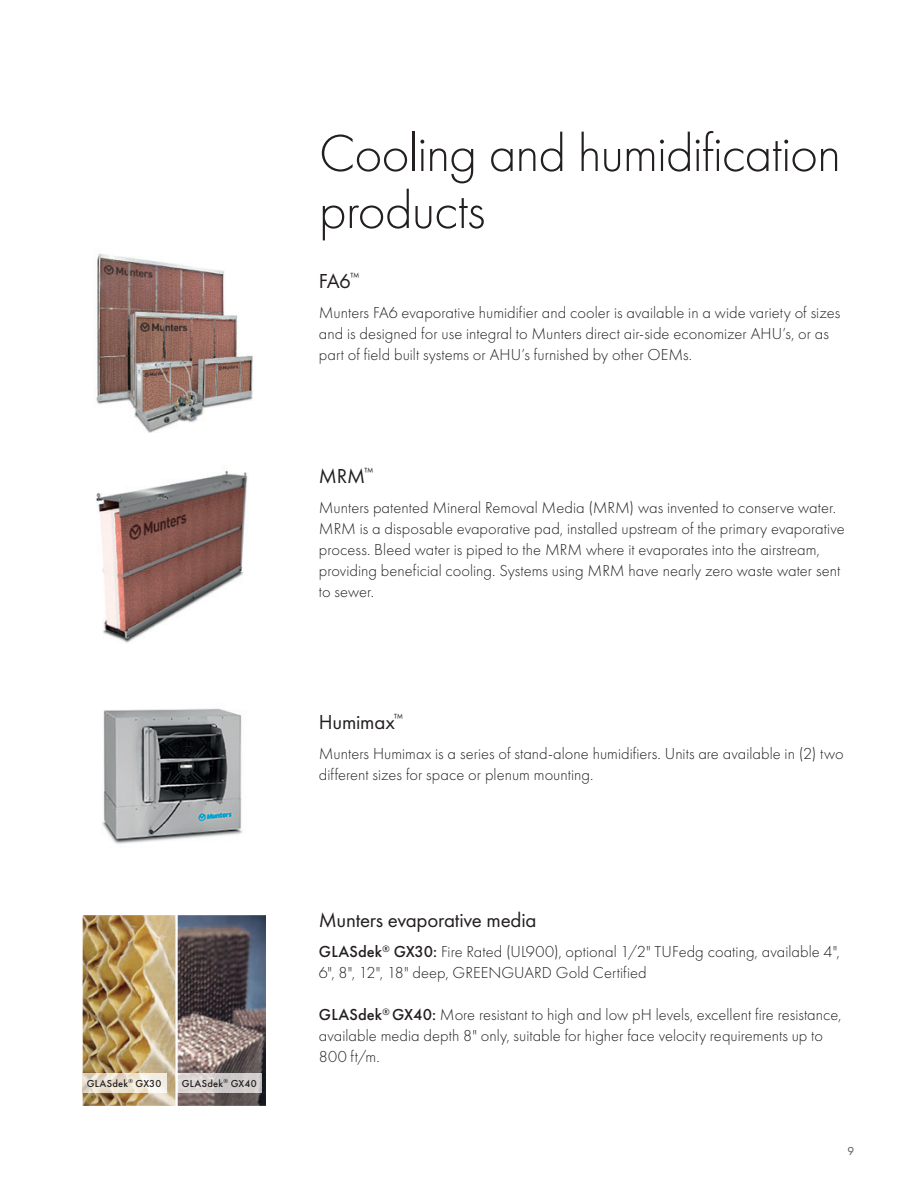
<style>
.page{position:relative;width:918px;height:1188px;background:#fff}
.page>*{position:absolute;margin:0;border:0;box-sizing:border-box;transform-origin:0 0}
.t1{font:300 54px/57px "Futura PT";letter-spacing:-.02em;color:#231f20}
.t2{font:21px "Futura PT";letter-spacing:-.01em;color:#231f20}
.t3{font:300 16.5px/21px "Futura PT";color:#231f20}
.t4{font:12px "Futura PT";color:#57585a}
.t5{font:500 10.5px "Futura PT";letter-spacing:.025em;color:#231f20}
.s1{font-weight:500}
</style>
<div class="page">
<img style="left:96px;top:253px;width:157px;height:179px">
<img style="left:96px;top:470px;width:152px;height:173px">
<img style="left:102px;top:708px;width:141px;height:136px">
<img style="left:83px;top:915px;width:183px;height:191px">
<img style="left:83px;top:1073px;width:83px;height:20px">
<img style="left:178px;top:1073px;width:83px;height:20px">
<hr style="left:175px;top:914px;width:3px;height:199px;background:#fff">
<p class="t5" style="left:87px;top:1077px;width:76px">GLASdek<sup>®</sup> GX30</p>
<p class="t5" style="left:182px;top:1077px;width:76px">GLASdek<sup>®</sup> GX40</p>
<h1 class="t1" style="left:319px;top:125px;width:524px">Cooling and humidification products</h1>
<p class="t2" style="left:319px;top:269px;width:42px">FA6<sup>™</sup></p>
<p class="t3" style="left:319px;top:302px;width:523px">Munters FA6 evaporative humidifier and cooler is available in a wide variety of sizes and is designed for use integral to Munters direct air-side economizer AHU’s, or as part of field built systems or AHU’s furnished by other OEMs.</p>
<p class="t2" style="left:319px;top:464px;width:56px">MRM<sup>™</sup></p>
<p class="t3" style="left:319px;top:497px;width:527px">Munters patented Mineral Removal Media (MRM) was invented to conserve water.<br>MRM is a disposable evaporative pad, installed upstream of the primary evaporative process. Bleed water is piped to the MRM where it evaporates into the airstream, providing beneficial cooling. Systems using MRM have nearly zero waste water sent to sewer.</p>
<p class="t2" style="left:319px;top:710px;width:86px">Humimax<sup>™</sup></p>
<p class="t3" style="left:319px;top:743px;width:526px">Munters Humimax is a series of stand-alone humidifiers. Units are available in (2) two different sizes for space or plenum mounting.</p>
<p class="t2" style="left:319px;top:908px;width:219px">Munters evaporative media</p>
<p class="t3" style="left:319px;top:941px;width:523px"><span class="s1">GLASdek</span><sup>®</sup> <span class="s1">GX30:</span> Fire Rated (UL900), optional 1/2" TUFedg coating, available 4",<br>6", 8", 12", 18" deep, GREENGUARD Gold Certified</p>
<p class="t3" style="left:319px;top:1004px;width:524px"><span class="s1">GLASdek</span><sup>®</sup> <span class="s1">GX40:</span> More resistant to high and low pH levels, excellent fire resistance, available media depth 8" only, suitable for higher face velocity requirements up to<br>800 ft/m.</p>
<p class="t4" style="left:847px;top:1144px;width:8px">9</p>
</div>
